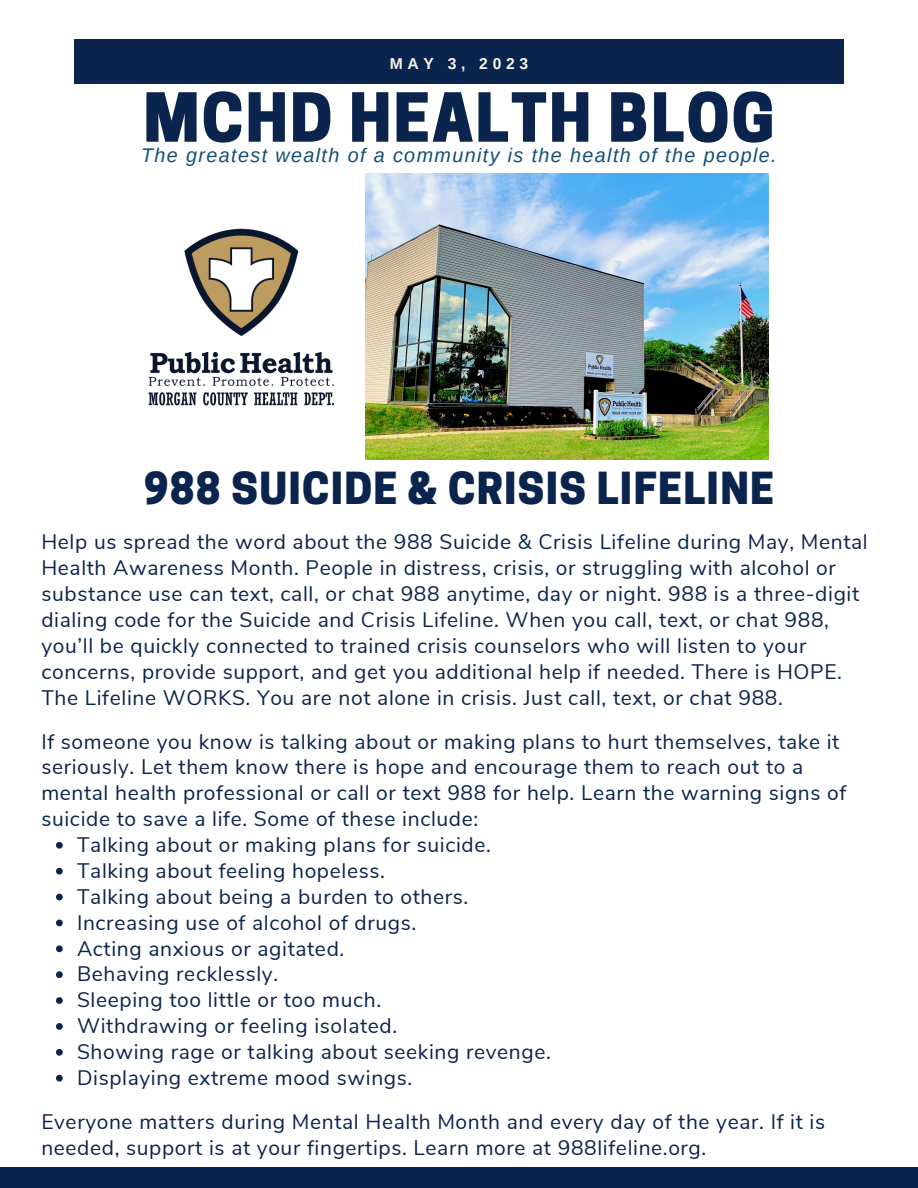
<style>
.page{position:relative;width:918px;height:1188px;background:#fff}
.page>*{position:absolute;margin:0;border:0;box-sizing:border-box;transform-origin:0 0}
.t1{font:800 63.45px "Cooper Hewitt";letter-spacing:.03em;color:#0b244d}
.t2{font:800 41.55px "Cooper Hewitt";letter-spacing:.03em;color:#0b244d}
.t3{font:21px/25.8px "Nunito Sans";letter-spacing:.03em;color:#0b244d}
.t4{font:italic 19.8px "Arimo";letter-spacing:.07em;color:#124e78}
.t5{font:700 15.75px "Arimo";letter-spacing:.3em;color:#f7f4ea}
</style>
<div class="page">
<div style="left:74px;top:39px;width:770px;height:45px;background:#0b244d"></div>
<div style="left:0;top:1167px;width:918px;height:21px;background:#0b244d"></div>
<img style="left:366px;top:173px;width:403px;height:287px">
<img style="left:148px;top:228px;width:187px;height:178px">
<svg style="left:56px;top:842px;width:7px;height:7px"></svg>
<svg style="left:56px;top:868px;width:7px;height:7px"></svg>
<svg style="left:56px;top:894px;width:7px;height:6px"></svg>
<svg style="left:56px;top:920px;width:7px;height:6px"></svg>
<svg style="left:56px;top:945px;width:7px;height:7px"></svg>
<svg style="left:56px;top:971px;width:7px;height:7px"></svg>
<svg style="left:56px;top:997px;width:7px;height:7px"></svg>
<svg style="left:56px;top:1023px;width:7px;height:7px"></svg>
<svg style="left:56px;top:1049px;width:7px;height:7px"></svg>
<svg style="left:56px;top:1075px;width:7px;height:7px"></svg>
<p class="t5" style="left:390px;top:55px;width:140px">MAY 3, 2023</p>
<h1 class="t1" style="left:143px;top:94px;width:633px">MCHD HEALTH BLOG</h1>
<p class="t4" style="left:141px;top:145px;width:637px">The greatest wealth of a community is the health of the people.</p>
<h2 class="t2" style="left:144px;top:473px;width:632px">988 SUICIDE &amp; CRISIS LIFELINE</h2>
<p class="t3" style="left:41px;top:530px;width:828px">Help us spread the word about the 988 Suicide &amp; Crisis Lifeline during May, Mental Health Awareness Month. People in distress, crisis, or struggling with alcohol or substance use can text, call, or chat 988 anytime, day or night. 988 is a three-digit dialing code for the Suicide and Crisis Lifeline. When you call, text, or chat 988, you’ll be quickly connected to trained crisis counselors who will listen to your concerns, provide support, and get you additional help if needed. There is HOPE.<br>The Lifeline WORKS. You are not alone in crisis. Just call, text, or chat 988.</p>
<p class="t3" style="left:41px;top:729px;width:807px">If someone you know is talking about or making plans to hurt themselves, take it seriously. Let them know there is hope and encourage them to reach out to a mental health professional or call or text 988 for help. Learn the warning signs of suicide to save a life. Some of these include:</p>
<p class="t3" style="left:77px;top:832px;width:475px">Talking about or making plans for suicide.<br>Talking about feeling hopeless.<br>Talking about being a burden to others.<br>Increasing use of alcohol of drugs.<br>Acting anxious or agitated.<br>Behaving recklessly.<br>Sleeping too little or too much.<br>Withdrawing or feeling isolated.<br>Showing rage or talking about seeking revenge.<br>Displaying extreme mood swings.</p>
<p class="t3" style="left:41px;top:1109px;width:785px">Everyone matters during Mental Health Month and every day of the year. If it is needed, support is at your fingertips. Learn more at 988lifeline.org.</p>
</div>
